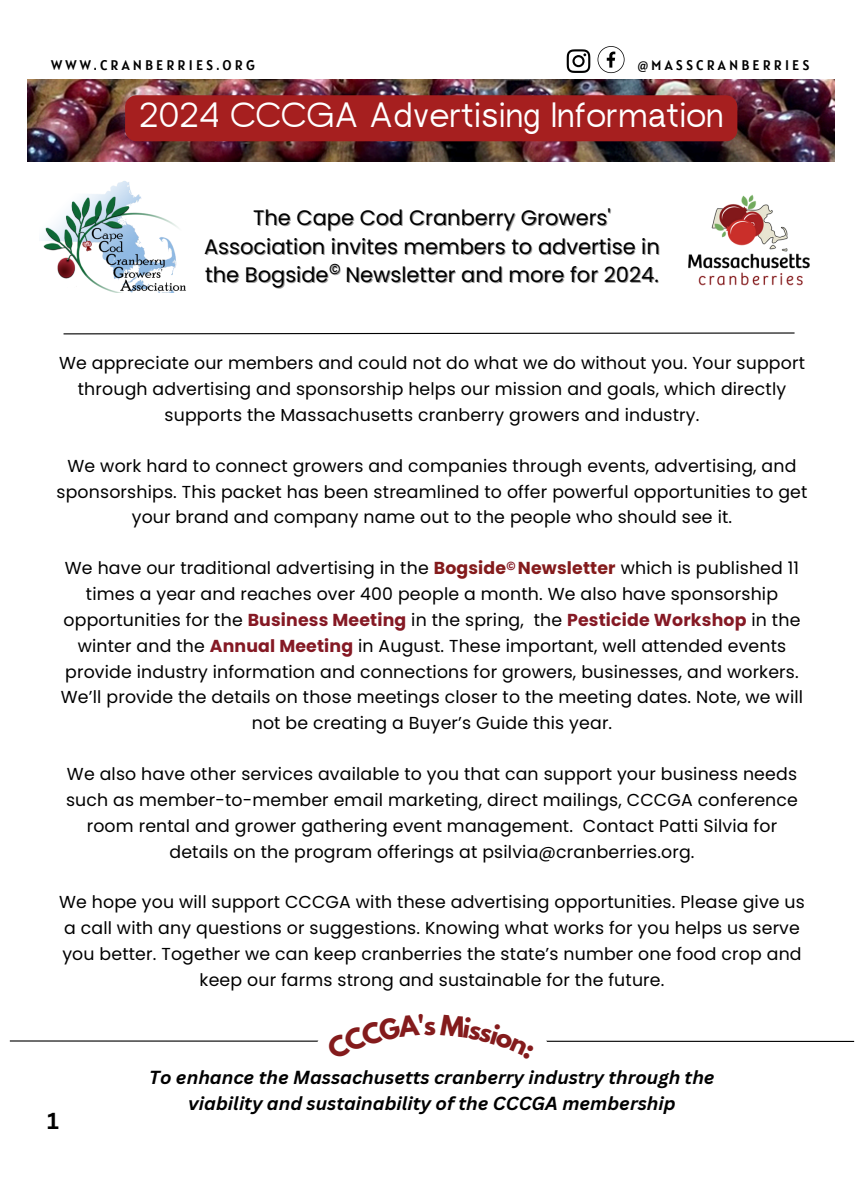
<style>
.page{position:relative;width:864px;height:1188px;background:#fff}
.page>*{position:absolute;margin:0;border:0;box-sizing:border-box;transform-origin:0 0}
.t1{font:35.1px "rugratssans";color:#fff}
.t2{font:700 22.5px "Canva Sans";color:#000}
.t3{font:21px/28.7px "Poppins";color:#000;text-align:center}
.t4{font:italic 700 18.45px/25.7px "Canva Sans";color:#000;text-align:center}
.t5{font:17.25px/25.8px "Poppins";letter-spacing:.01em;color:#000;text-align:center}
.t6{font:14.25px "Canva Sans";color:rgb(0 0 0/.4)}
.t7{font:13.95px "Alatsi";letter-spacing:.225em;color:#000}
.t8{font:700 11.7px "Canva Sans";color:#851924}
.s1{font-weight:700;color:#841b1c}
.s2{font-weight:700;color:#851924}
</style>
<div class="page">
<img style="left:28px;top:80px;width:807px;height:82px">
<img style="left:688px;top:194px;width:122px;height:92px">
<svg style="left:63px;top:332px;width:732px;height:3px"></svg>
<img style="left:42px;top:181px;width:144px;height:111px">
<svg style="left:567px;top:49px;width:23px;height:24px"></svg>
<svg style="left:598px;top:46px;width:27px;height:27px"></svg>
<hr style="left:10px;top:1040px;width:844px;height:2px;background:#000">
<div style="left:125px;top:95px;width:612px;height:46px;background:#a61f1f"></div>
<svg style="left:317px;top:1040px;width:231px;height:2px"></svg>
<p class="t7" style="left:51px;top:56px;width:205px">WWW.CRANBERRIES.ORG</p>
<p class="t7" style="left:638px;top:56px;width:173px">@MASSCRANBERRIES</p>
<h1 class="t1" style="left:139px;top:103px;width:586px">2024 CCCGA Advertising Information</h1>
<p class="t3" style="left:204px;top:203px;width:457px">The Cape Cod Cranberry Growers'<br>Association invites members to advertise in the Bogside Newsletter and more for 2024.</p>
<p class="t6" style="left:330px;top:260px;width:14px">©</p>
<p class="t5" style="left:59px;top:350px;width:747px">We appreciate our members and could not do what we do without you. Your support through advertising and sponsorship helps our mission and goals, which directly supports the Massachusetts cranberry growers and industry.</p>
<p class="t5" style="left:57px;top:453px;width:752px">We work hard to connect growers and companies through events, advertising, and sponsorships. This packet has been streamlined to offer powerful opportunities to get your brand and company name out to the people who should see it.</p>
<p class="t5" style="left:61px;top:555px;width:744px">We have our traditional advertising in the <span class="s1">Bogside Newsletter</span> which is published 11 times a year and reaches over 400 people a month. We also have sponsorship opportunities for the <span class="s2">Business Meeting</span> in the spring, the <span class="s2">Pesticide Workshop</span> in the winter and the <span class="s2">Annual Meeting</span> in August. These important, well attended events provide industry information and connections for growers, businesses, and workers.<br>We’ll provide the details on those meetings closer to the meeting dates. Note, we will not be creating a Buyer’s Guide this year.</p>
<h1 class="t5" style="left:66px;top:761px;width:733px">We also have other services available to you that can support your business needs such as member-to-member email marketing, direct mailings, CCCGA conference room rental and grower gathering event management. Contact Patti Silvia for details on the program offerings at psilvia@cranberries.org.</h1>
<p class="t5" style="left:59px;top:889px;width:747px">We hope you will support CCCGA with these advertising opportunities. Please give us a call with any questions or suggestions. Knowing what works for you helps us serve you better. Together we can keep cranberries the state’s number one food crop and keep our farms strong and sustainable for the future.</p>
<p class="t8" style="left:506px;top:557px;width:11px">©</p>
<h2 class="t2" style="left:47px;top:1105px;width:13px">1</h2>
<p class="t4" style="left:149px;top:1064px;width:567px">To enhance the Massachusetts cranberry industry through the viability and sustainability of the CCCGA membership</p>
</div>
